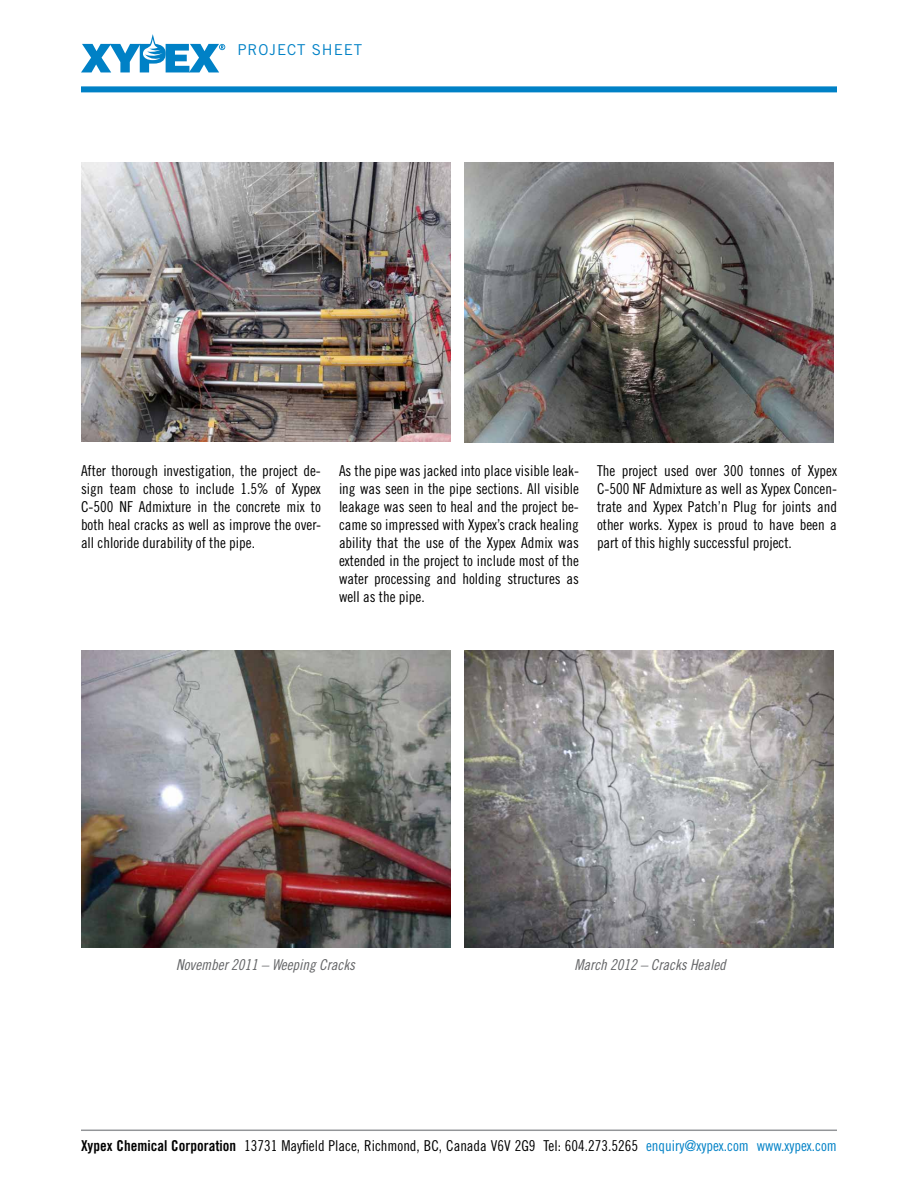
<style>
.page{position:relative;width:918px;height:1188px;background:#fff}
.page>*{position:absolute;margin:0;border:0;box-sizing:border-box;transform-origin:0 0}
.t1{font:15px/18px "Trade Gothic Cond Eighteen";color:#000;text-align:justify}
.t2{font:15px "Trade Gothic Cond Eighteen Obl";color:#636466}
.t3{font:15px "Trade Gothic";letter-spacing:.06em;color:#0081c6}
.s1{font-family:"Trade Gothic Bold Cond Twenty"}
.s2{color:#0081c6}
</style>
<div class="page">
<svg style="left:81px;top:34px;width:144px;height:38px"></svg>
<div style="left:81px;top:86px;width:756px;height:6px;background:#0081c6"></div>
<hr style="left:81px;top:1130px;width:756px;height:1px;background:#939598">
<img style="left:81px;top:162px;width:370px;height:279px">
<img style="left:81px;top:650px;width:370px;height:297px">
<img style="left:464px;top:162px;width:370px;height:281px">
<img style="left:464px;top:650px;width:370px;height:297px">
<p class="t3" style="left:238px;top:40px;width:126px">PROJECT SHEET</p>
<p class="t1" style="left:81px;top:462px;width:242px">After thorough investigation, the project de&shy;sign team chose to include 1.5% of Xypex C-500 NF Admixture in the concrete mix to both heal cracks as well as improve the over&shy;all chloride durability of the pipe.</p>
<p class="t1" style="left:339px;top:462px;width:242px">As the pipe was jacked into place visible leak&shy;ing was seen in the pipe sections. All visible leakage was seen to heal and the project be&shy;came so impressed with Xypex’s crack healing ability that the use of the Xypex Admix was extended in the project to include most of the water processing and holding structures as well as the pipe.</p>
<p class="t1" style="left:597px;top:462px;width:242px">The project used over 300 tonnes of Xypex C-500 NF Admixture as well as Xypex Concen&shy;trate and Xypex Patch’n Plug for joints and other works. Xypex is proud to have been a part of this highly successful project.</p>
<p class="t2" style="left:176px;top:956px;width:180px">November 2011 – Weeping Cracks</p>
<p class="t2" style="left:574px;top:956px;width:153px">March 2012 – Cracks Healed</p>
<p class="t1" style="left:81px;top:1137px;width:757px"><span class="s1">Xypex Chemical Corporation</span> 13731 Mayfield Place, Richmond, BC, Canada V6V 2G9 Tel: 604.273.5265 <span class="s2">enquiry@xypex.com www.xypex.com</span></p>
</div>
